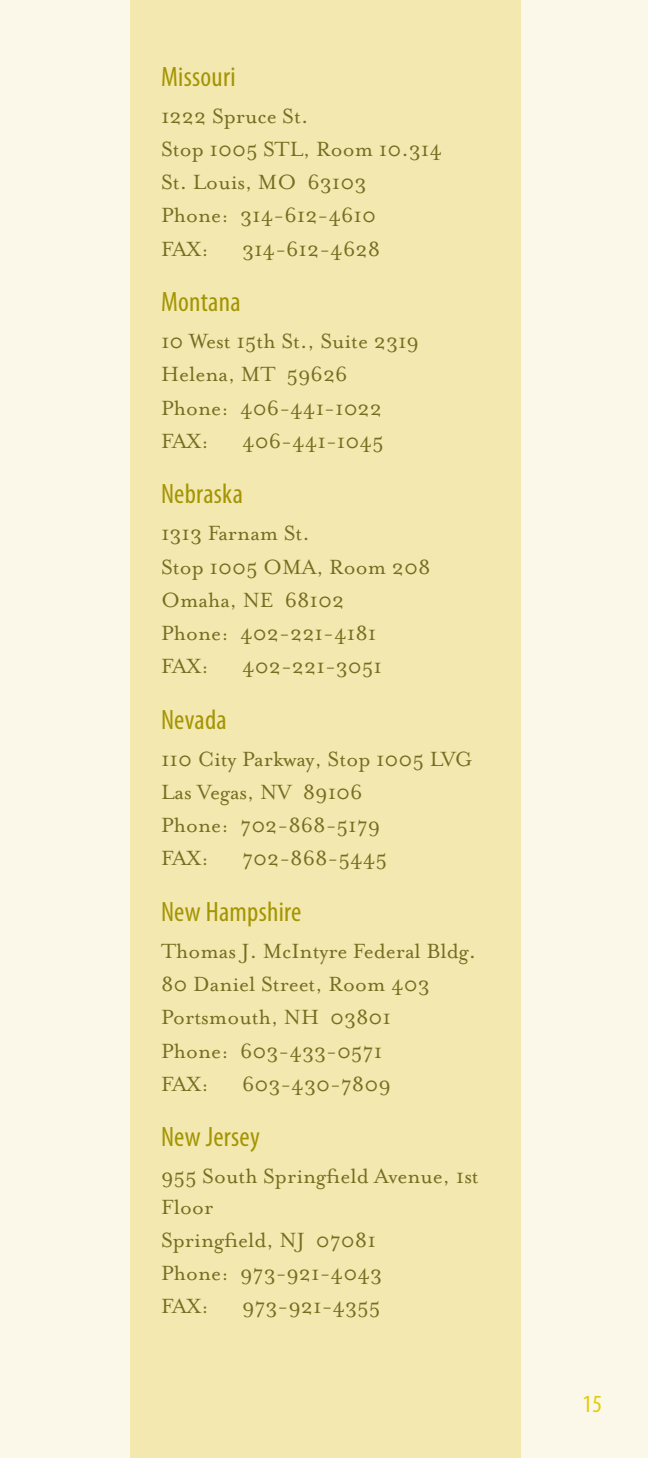
<style>
.page{position:relative;width:648px;height:1458px;background:#fbf8ea}
.page>*{position:absolute;margin:0;border:0;box-sizing:border-box;transform-origin:0 0}
.t1{font:condensed 28.12px "Myriad Pro";letter-spacing:.01em;color:#a39502}
.t2{font:condensed 24.75px "Myriad Pro";color:#e3cc02}
.t3{font:23.62px/33.3px "Mrs Eaves Roman";color:#766d21}
</style>
<div class="page">
<div style="left:130px;top:0;width:391px;height:1458px;background:#f3e8af"></div>
<p class="t1" style="left:161px;top:60px;width:76px">Missouri</p>
<p class="t3" style="left:161px;top:99px;width:283px">1222 Spruce St.<br>Stop 1005 STL, Room 10.314<br>St. Louis, MO 63103<br>Phone: 314-612-4610<br>FAX:</p>
<p class="t3" style="left:242px;top:232px;width:140px">314-612-4628</p>
<p class="t1" style="left:161px;top:285px;width:81px">Montana</p>
<p class="t3" style="left:161px;top:325px;width:259px">10 West 15th St., Suite 2319<br>Helena, MT 59626<br>Phone: 406-441-1022<br>FAX:</p>
<p class="t3" style="left:242px;top:424px;width:143px">406-441-1045</p>
<p class="t1" style="left:161px;top:477px;width:83px">Nebraska</p>
<p class="t3" style="left:161px;top:517px;width:271px">1313 Farnam St.<br>Stop 1005 OMA, Room 208<br>Omaha, NE 68102<br>Phone: 402-221-4181<br>FAX:</p>
<p class="t3" style="left:242px;top:650px;width:142px">402-221-3051</p>
<p class="t1" style="left:161px;top:703px;width:67px">Nevada</p>
<p class="t3" style="left:161px;top:742px;width:312px">110 City Parkway, Stop 1005 LVG<br>Las Vegas, NV 89106<br>Phone: 702-868-5179<br>FAX:</p>
<p class="t3" style="left:242px;top:842px;width:147px">702-868-5445</p>
<p class="t1" style="left:161px;top:895px;width:142px">New Hampshire</p>
<p class="t3" style="left:161px;top:935px;width:317px">Thomas J. McIntyre Federal Bldg.<br>80 Daniel Street, Room 403<br>Portsmouth, NH 03801<br>Phone: 603-433-0571<br>FAX:</p>
<p class="t3" style="left:242px;top:1068px;width:150px">603-430-7809</p>
<p class="t1" style="left:161px;top:1120px;width:100px">New Jersey</p>
<p class="t3" style="left:161px;top:1162px;width:319px;line-height:30.4px">955 South Springfield Avenue, 1st<br>Floor</p>
<p class="t3" style="left:161px;top:1224px;width:223px">Springfield, NJ 07081<br>Phone: 973-921-4043<br>FAX:</p>
<p class="t3" style="left:242px;top:1290px;width:140px">973-921-4355</p>
<p class="t2" style="left:583px;top:1389px;width:10px">15</p>
</div>
